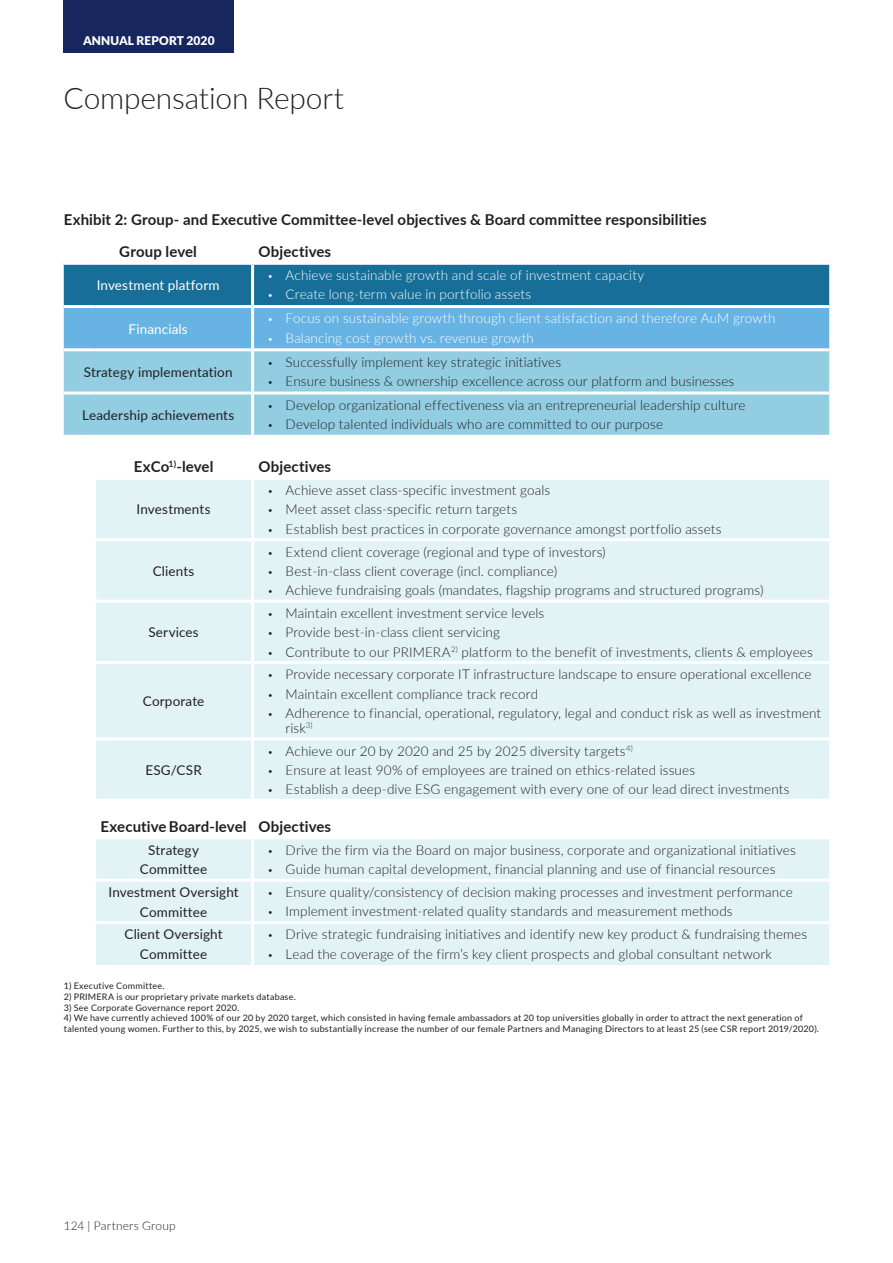
<style>
.page{position:relative;width:893px;height:1263px;background:#fff}
.page>*{position:absolute;margin:0;border:0;box-sizing:border-box;transform-origin:0 0}
.t1{font:300 30px "Lato";letter-spacing:-.005em;color:#231f20}
.t2{font:700 15px/32.5px "Lato";letter-spacing:.005em;color:#231f20}
.t3{font:300 13.5px/15px "Lato";letter-spacing:.01em;color:#231f20}
.t4{font:300 13.5px "Lato";letter-spacing:.01em;color:#fff}
.t5{font:13.5px/19.5px "Lato";letter-spacing:.01em;color:#231f20;text-align:center}
.t6{font:13.5px "Lato";letter-spacing:.01em;color:#fff}
.t7{font:300 12px "Lato";letter-spacing:.015em;color:#231f20}
.t8{font:900 12px "Lato";letter-spacing:.01em;color:#fff}
.t9{font:9px/10.8px "Lato";letter-spacing:.025em;color:#231f20}
.s1{font-family:"Myriad Pro";font-weight:400}
</style>
<div class="page">
<div style="left:64px;top:0;width:170px;height:53px;background:#17275e"></div>
<svg style="left:64px;top:265px;width:765px;height:83px;background:#3f90bd"></svg>
<div style="left:64px;top:351px;width:765px;height:84px;background:#92cde2"></div>
<svg style="left:96px;top:480px;width:733px;height:485px;background:#e4f3f6"></svg>
<hr style="left:251px;top:265px;width:3px;height:40px;background:#fff">
<hr style="left:64px;top:305px;width:31px;height:3px;background:#fff">
<hr style="left:95px;top:305px;width:158px;height:3px;background:#fff">
<hr style="left:253px;top:305px;width:576px;height:3px;background:#fff">
<hr style="left:251px;top:308px;width:3px;height:40px;background:#fff">
<hr style="left:251px;top:351px;width:3px;height:40px;background:#fff">
<hr style="left:64px;top:391px;width:31px;height:3px;background:#fff">
<hr style="left:95px;top:391px;width:158px;height:3px;background:#fff">
<hr style="left:253px;top:391px;width:576px;height:3px;background:#fff">
<hr style="left:251px;top:394px;width:3px;height:41px;background:#fff">
<hr style="left:251px;top:480px;width:3px;height:58px;background:#fff">
<hr style="left:95px;top:538px;width:158px;height:3px;background:#fff">
<hr style="left:253px;top:538px;width:576px;height:3px;background:#fff">
<hr style="left:251px;top:541px;width:3px;height:59px;background:#fff">
<hr style="left:95px;top:600px;width:158px;height:3px;background:#fff">
<hr style="left:253px;top:600px;width:576px;height:3px;background:#fff">
<hr style="left:251px;top:603px;width:3px;height:58px;background:#fff">
<hr style="left:95px;top:661px;width:158px;height:3px;background:#fff">
<hr style="left:253px;top:661px;width:576px;height:3px;background:#fff">
<hr style="left:251px;top:664px;width:3px;height:73px;background:#fff">
<hr style="left:95px;top:737px;width:158px;height:3px;background:#fff">
<hr style="left:253px;top:737px;width:576px;height:3px;background:#fff">
<hr style="left:251px;top:740px;width:3px;height:59px;background:#fff">
<hr style="left:95px;top:799px;width:158px;height:3px;background:#fff">
<hr style="left:253px;top:799px;width:576px;height:3px;background:#fff">
<hr style="left:251px;top:802px;width:3px;height:34px;background:#fff">
<hr style="left:95px;top:836px;width:158px;height:3px;background:#fff">
<hr style="left:253px;top:836px;width:576px;height:3px;background:#fff">
<hr style="left:251px;top:839px;width:3px;height:40px;background:#fff">
<hr style="left:95px;top:879px;width:158px;height:3px;background:#fff">
<hr style="left:253px;top:879px;width:576px;height:3px;background:#fff">
<hr style="left:251px;top:882px;width:3px;height:39px;background:#fff">
<hr style="left:95px;top:921px;width:158px;height:3px;background:#fff">
<hr style="left:253px;top:921px;width:576px;height:3px;background:#fff">
<hr style="left:251px;top:924px;width:3px;height:41px;background:#fff">
<p class="t8" style="left:83px;top:33px;width:133px">ANNUAL REPORT 2020</p>
<h1 class="t1" style="left:64px;top:78px;width:282px">Compensation Report</h1>
<p class="t2" style="left:119px;top:202px;width:589px;text-indent:-56px">Exhibit 2: Group- and Executive Committee-level objectives &amp; Board committee responsibilities<br>Group level</p>
<p class="t2" style="left:259px;top:235px;width:74px">Objectives</p>
<p class="t6" style="left:97px;top:276px;width:124px">Investment platform</p>
<p class="t6" style="left:129px;top:319px;width:61px">Financials</p>
<p class="t5" style="left:84px;top:362px;width:150px">Strategy implementation</p>
<p class="t5" style="left:82px;top:405px;width:154px">Leadership achievements</p>
<p class="t4" style="left:269px;top:266px;width:377px"><span class="s1">•</span> Achieve sustainable growth and scale of investment capacity</p>
<p class="t4" style="left:269px;top:285px;width:264px"><span class="s1">•</span> Create long-term value in portfolio assets</p>
<p class="t4" style="left:269px;top:309px;width:508px"><span class="s1">•</span> Focus on sustainable growth through client satisfaction and therefore AuM growth</p>
<p class="t4" style="left:269px;top:328px;width:267px"><span class="s1">•</span> Balancing cost growth vs. revenue growth</p>
<p class="t3" style="left:269px;top:354px;width:294px"><span class="s1">•</span> Successfully implement key strategic initiatives</p>
<p class="t3" style="left:269px;top:373px;width:467px"><span class="s1">•</span> Ensure business &amp; ownership excellence across our platform and businesses</p>
<p class="t3" style="left:269px;top:397px;width:478px"><span class="s1">•</span> Develop organizational effectiveness via an entrepreneurial leadership culture</p>
<p class="t3" style="left:269px;top:416px;width:396px"><span class="s1">•</span> Develop talented individuals who are committed to our purpose</p>
<p class="t2" style="left:134px;top:450px;width:81px">ExCo<sup>1)</sup>-level</p>
<p class="t2" style="left:259px;top:450px;width:74px">Objectives</p>
<p class="t5" style="left:137px;top:499px;width:75px">Investments</p>
<p class="t3" style="left:269px;top:482px;width:283px"><span class="s1">•</span> Achieve asset class-specific investment goals</p>
<p class="t3" style="left:269px;top:502px;width:250px"><span class="s1">•</span> Meet asset class-specific return targets</p>
<p class="t3" style="left:269px;top:521px;width:455px"><span class="s1">•</span> Establish best practices in corporate governance amongst portfolio assets</p>
<p class="t5" style="left:153px;top:561px;width:43px">Clients</p>
<p class="t5" style="left:148px;top:622px;width:52px">Services</p>
<p class="t5" style="left:143px;top:691px;width:63px">Corporate</p>
<p class="t3" style="left:269px;top:544px;width:339px"><span class="s1">•</span> Extend client coverage (regional and type of investors)</p>
<p class="t3" style="left:269px;top:563px;width:290px"><span class="s1">•</span> Best-in-class client coverage (incl. compliance)</p>
<p class="t3" style="left:269px;top:582px;width:496px"><span class="s1">•</span> Achieve fundraising goals (mandates, flagship programs and structured programs)</p>
<p class="t3" style="left:269px;top:605px;width:277px"><span class="s1">•</span> Maintain excellent investment service levels</p>
<p class="t3" style="left:269px;top:624px;width:233px"><span class="s1">•</span> Provide best-in-class client servicing</p>
<p class="t3" style="left:269px;top:644px;width:546px"><span class="s1">•</span> Contribute to our PRIMERA<sup>2)</sup> platform to the benefit of investments, clients &amp; employees</p>
<p class="t3" style="left:269px;top:666px;width:545px"><span class="s1">•</span> Provide necessary corporate IT infrastructure landscape to ensure operational excellence</p>
<p class="t3" style="left:269px;top:686px;width:271px"><span class="s1">•</span> Maintain excellent compliance track record</p>
<p class="t3" style="left:286px;top:705px;width:537px;text-indent:-17px"><span class="s1">•</span> Adherence to financial, operational, regulatory, legal and conduct risk as well as investment risk<sup>3)</sup></p>
<p class="t3" style="left:269px;top:743px;width:366px"><span class="s1">•</span> Achieve our 20 by 2020 and 25 by 2025 diversity targets<sup>4)</sup></p>
<p class="t3" style="left:269px;top:762px;width:428px"><span class="s1">•</span> Ensure at least 90% of employees are trained on ethics-related issues</p>
<p class="t3" style="left:269px;top:781px;width:523px"><span class="s1">•</span> Establish a deep-dive ESG engagement with every one of our lead direct investments</p>
<p class="t2" style="left:101px;top:809px;width:232px">Executive Board-level Objectives</p>
<p class="t5" style="left:140px;top:839px;width:69px">Strategy<br>Committee</p>
<p class="t3" style="left:269px;top:842px;width:529px"><span class="s1">•</span> Drive the firm via the Board on major business, corporate and organizational initiatives</p>
<p class="t5" style="left:145px;top:760px;width:58px">ESG/CSR</p>
<p class="t3" style="left:269px;top:861px;width:508px"><span class="s1">•</span> Guide human capital development, financial planning and use of financial resources</p>
<p class="t5" style="left:108px;top:882px;width:132px">Investment Oversight<br>Committee</p>
<p class="t3" style="left:269px;top:884px;width:526px"><span class="s1">•</span> Ensure quality/consistency of decision making processes and investment performance</p>
<p class="t3" style="left:269px;top:903px;width:465px"><span class="s1">•</span> Implement investment-related quality standards and measurement methods</p>
<p class="t5" style="left:125px;top:924px;width:100px">Client Oversight<br>Committee</p>
<p class="t3" style="left:269px;top:926px;width:540px"><span class="s1">•</span> Drive strategic fundraising initiatives and identify new key product &amp; fundraising themes</p>
<p class="t3" style="left:269px;top:946px;width:505px"><span class="s1">•</span> Lead the coverage of the firm’s key client prospects and global consultant network</p>
<p class="t9" style="left:64px;top:980px;width:102px">1) Executive Committee.</p>
<p class="t9" style="left:64px;top:991px;width:234px">2) PRIMERA is our proprietary private markets database.</p>
<p class="t9" style="left:64px;top:1001px;width:177px">3) See Corporate Governance report 2020.</p>
<p class="t9" style="left:64px;top:1012px;width:757px">4) We have currently achieved 100% of our 20 by 2020 target, which consisted in having female ambassadors at 20 top universities globally in order to attract the next generation of talented young women. Further to this, by 2025, we wish to substantially increase the number of our female Partners and Managing Directors to at least 25 (see CSR report 2019/2020).</p>
<p class="t7" style="left:64px;top:1217px;width:113px">124 | Partners Group</p>
</div>
